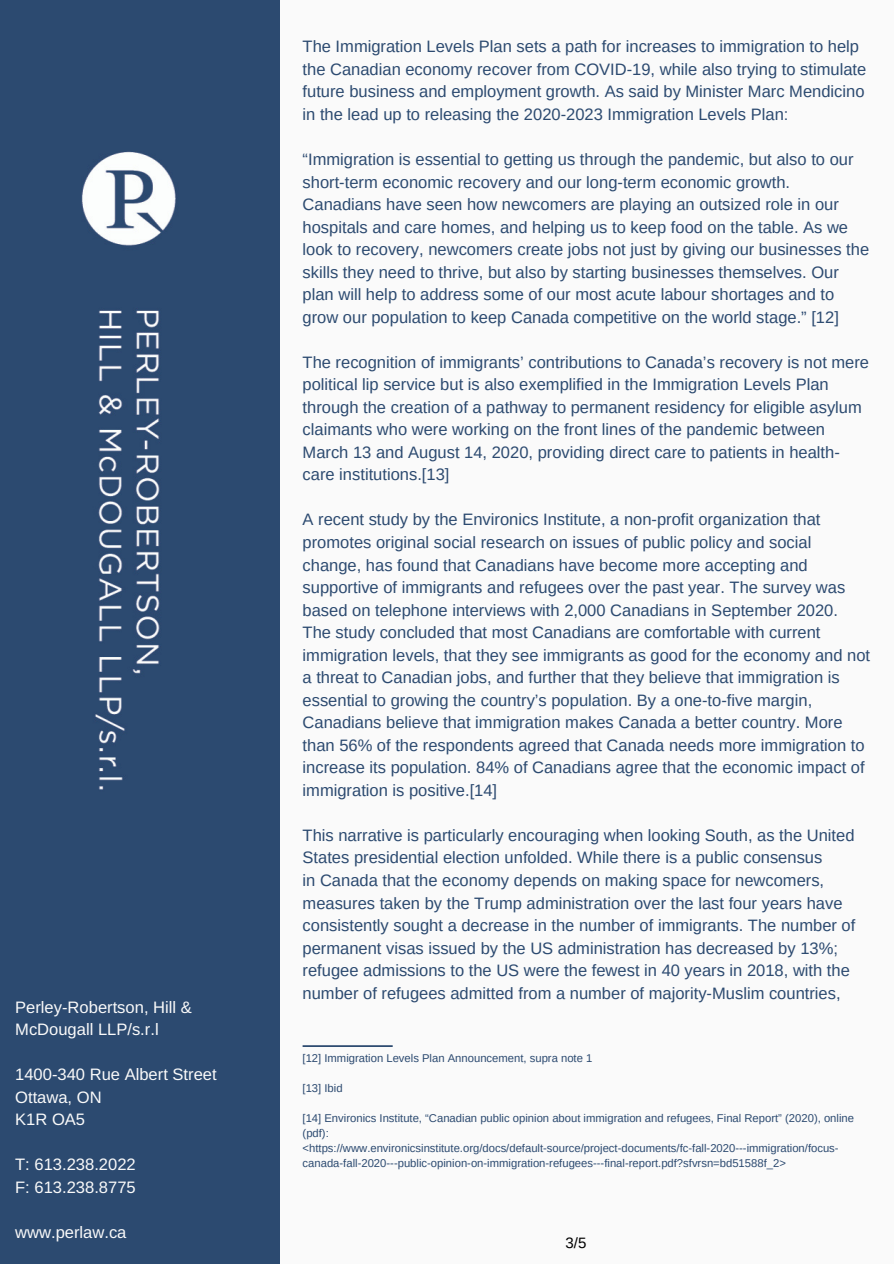
<style>
.page{position:relative;width:894px;height:1264px;background:#fff}
.page>*{position:absolute;margin:0;border:0;box-sizing:border-box;transform-origin:0 0}
.t1{font:16.5px/22.5px "Arimo";color:#2c4a70}
.t2{font:16.5px/22.5px "Arimo";color:#fafafa}
.t3{font:15px "Arimo";color:#000}
.t4{font:11.25px/15px "Arimo";color:#2c4a70}
</style>
<div class="page">
<div style="left:0;top:0;width:893px;height:1263px;background:#fafafa"></div>
<div style="left:0;top:0;width:279px;height:1263px;background:#2c4a70"></div>
<img style="left:81px;top:152px;width:95px;height:638px">
<svg style="left:302px;top:1045px;width:90px;height:1px"></svg>
<p class="t2" style="left:15px;top:995px;width:178px">Perley-Robertson, Hill &amp;<br>McDougall LLP/s.r.l</p>
<p class="t2" style="left:15px;top:1063px;width:203px">1400-340 Rue Albert Street<br>Ottawa, ON<br>K1R OA5</p>
<p class="t2" style="left:15px;top:1153px;width:122px">T: 613.238.2022<br>F: 613.238.8775</p>
<p class="t2" style="left:15px;top:1220px;width:113px">www.perlaw.ca</p>
<p class="t1" style="left:302px;top:35px;width:565px">The Immigration Levels Plan sets a path for increases to immigration to help the Canadian economy recover from COVID-19, while also trying to stimulate future business and employment growth. As said by Minister Marc Mendicino in the lead up to releasing the 2020-2023 Immigration Levels Plan:</p>
<p class="t1" style="left:302px;top:148px;width:568px">“Immigration is essential to getting us through the pandemic, but also to our short-term economic recovery and our long-term economic growth.<br>Canadians have seen how newcomers are playing an outsized role in our hospitals and care homes, and helping us to keep food on the table. As we look to recovery, newcomers create jobs not just by giving our businesses the skills they need to thrive, but also by starting businesses themselves. Our plan will help to address some of our most acute labour shortages and to grow our population to keep Canada competitive on the world stage.” [12]</p>
<p class="t1" style="left:302px;top:351px;width:568px">The recognition of immigrants’ contributions to Canada’s recovery is not mere political lip service but is also exemplified in the Immigration Levels Plan through the creation of a pathway to permanent residency for eligible asylum claimants who were working on the front lines of the pandemic between March 13 and August 14, 2020, providing direct care to patients in health&shy;care institutions.[13]</p>
<p class="t1" style="left:302px;top:508px;width:569px">A recent study by the Environics Institute, a non-profit organization that promotes original social research on issues of public policy and social change, has found that Canadians have become more accepting and supportive of immigrants and refugees over the past year. The survey was based on telephone interviews with 2,000 Canadians in September 2020.<br>The study concluded that most Canadians are comfortable with current immigration levels, that they see immigrants as good for the economy and not a threat to Canadian jobs, and further that they believe that immigration is essential to growing the country’s population. By a one-to-five margin, Canadians believe that immigration makes Canada a better country. More than 56% of the respondents agreed that Canada needs more immigration to increase its population. 84% of Canadians agree that the economic impact of immigration is positive.[14]</p>
<p class="t1" style="left:302px;top:824px;width:554px">This narrative is particularly encouraging when looking South, as the United States presidential election unfolded. While there is a public consensus<br>in Canada that the economy depends on making space for newcomers, measures taken by the Trump administration over the last four years have consistently sought a decrease in the number of immigrants. The number of permanent visas issued by the US administration has decreased by 13%; refugee admissions to the US were the fewest in 40 years in 2018, with the number of refugees admitted from a number of majority-Muslim countries,</p>
<p class="t4" style="left:302px;top:1050px;width:291px">[12] Immigration Levels Plan Announcement, supra note 1</p>
<p class="t4" style="left:302px;top:1080px;width:42px">[13] Ibid</p>
<p class="t4" style="left:302px;top:1110px;width:553px">[14] Environics Institute, “Canadian public opinion about immigration and refugees, Final Report” (2020), online (pdf): &lt;https://www.environicsinstitute.org/docs/default-source/project-documents/fc-fall-2020---immigration/focus&shy;canada-fall-2020---public-opinion-on-immigration-refugees---final-report.pdf?sfvrsn=bd51588f_2&gt;</p>
<p class="t3" style="left:565px;top:1233px;width:22px">3/5</p>
</div>
